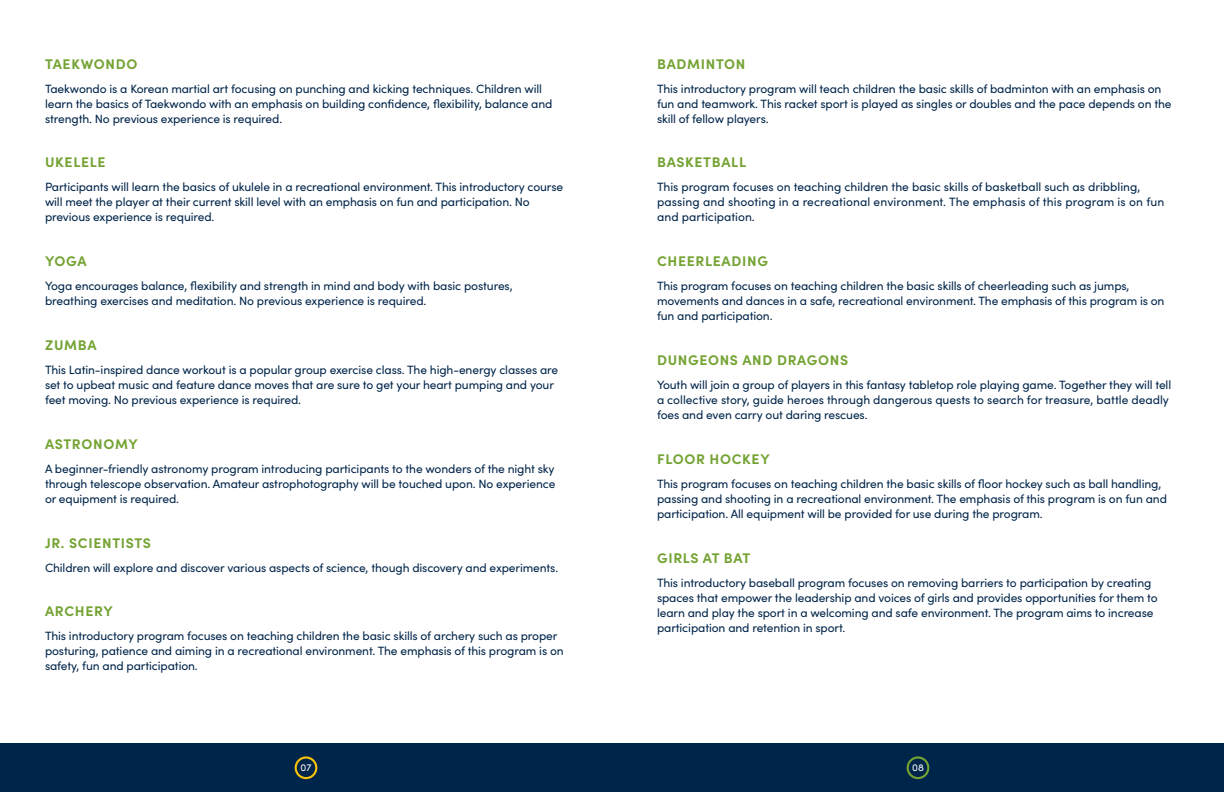
<style>
.page{position:relative;width:1224px;height:792px;background:#fff}
.page>*{position:absolute;margin:0;border:0;box-sizing:border-box;transform-origin:0 0}
.t1{font:700 14px "Sofia Pro";letter-spacing:.05em;color:#74a333}
.t2{font:12px/15px "Sofia Pro";letter-spacing:-.01em;color:#00254a}
.t3{font:10px "Sofia Pro";color:#fff}
</style>
<div class="page">
<div style="left:0;top:743px;width:1224px;height:49px;background:#00254a"></div>
<div style="left:907px;top:756px;width:22px;height:23px;border:2px solid #74a333;border-radius:50%"></div>
<div style="left:295px;top:756px;width:22px;height:23px;border:2px solid #f9c20a;border-radius:50%"></div>
<p class="t1" style="left:45px;top:53px;width:94px">TAEKWONDO</p>
<p class="t2" style="left:45px;top:80px;width:509px">Taekwondo is a Korean martial art focusing on punching and kicking techniques. Children will learn the basics of Taekwondo with an emphasis on building confidence, flexibility, balance and strength. No previous experience is required.</p>
<p class="t1" style="left:45px;top:152px;width:62px">UKELELE</p>
<p class="t2" style="left:45px;top:179px;width:520px">Participants will learn the basics of ukulele in a recreational environment. This introductory course will meet the player at their current skill level with an emphasis on fun and participation. No previous experience is required.</p>
<p class="t1" style="left:45px;top:250px;width:43px">YOGA</p>
<p class="t2" style="left:45px;top:278px;width:469px">Yoga encourages balance, flexibility and strength in mind and body with basic postures, breathing exercises and meditation. No previous experience is required.</p>
<p class="t1" style="left:45px;top:334px;width:53px">ZUMBA</p>
<p class="t2" style="left:45px;top:362px;width:515px">This Latin-inspired dance workout is a popular group exercise class. The high-energy classes are set to upbeat music and feature dance moves that are sure to get your heart pumping and your feet moving. No previous experience is required.</p>
<p class="t1" style="left:45px;top:433px;width:94px">ASTRONOMY</p>
<p class="t2" style="left:45px;top:460px;width:512px;text-align:justify">A beginner-friendly astronomy program introducing participants to the wonders of the night sky through telescope observation. Amateur astrophotography will be touched upon. No experience or equipment is required.</p>
<p class="t1" style="left:45px;top:532px;width:108px">JR. SCIENTISTS</p>
<p class="t2" style="left:45px;top:559px;width:515px">Children will explore and discover various aspects of science, though discovery and experiments.</p>
<p class="t1" style="left:45px;top:601px;width:69px">ARCHERY</p>
<p class="t2" style="left:45px;top:628px;width:520px">This introductory program focuses on teaching children the basic skills of archery such as proper posturing, patience and aiming in a recreational environment. The emphasis of this program is on safety, fun and participation.</p>
<p class="t1" style="left:657px;top:53px;width:90px">BADMINTON</p>
<p class="t2" style="left:657px;top:80px;width:516px">This introductory program will teach children the basic skills of badminton with an emphasis on fun and teamwork. This racket sport is played as singles or doubles and the pace depends on the skill of fellow players.</p>
<p class="t1" style="left:657px;top:152px;width:91px">BASKETBALL</p>
<p class="t2" style="left:657px;top:179px;width:509px">This program focuses on teaching children the basic skills of basketball such as dribbling, passing and shooting in a recreational environment. The emphasis of this program is on fun and participation.</p>
<p class="t1" style="left:657px;top:250px;width:112px">CHEERLEADING</p>
<p class="t2" style="left:657px;top:278px;width:509px">This program focuses on teaching children the basic skills of cheerleading such as jumps, movements and dances in a safe, recreational environment. The emphasis of this program is on fun and participation.</p>
<p class="t1" style="left:657px;top:349px;width:193px">DUNGEONS AND DRAGONS</p>
<p class="t2" style="left:657px;top:377px;width:516px">Youth will join a group of players in this fantasy tabletop role playing game. Together they will tell a collective story, guide heroes through dangerous quests to search for treasure, battle deadly foes and even carry out daring rescues.</p>
<p class="t1" style="left:657px;top:448px;width:114px">FLOOR HOCKEY</p>
<p class="t2" style="left:657px;top:475px;width:512px">This program focuses on teaching children the basic skills of floor hockey such as ball handling, passing and shooting in a recreational environment. The emphasis of this program is on fun and participation. All equipment will be provided for use during the program.</p>
<p class="t1" style="left:657px;top:547px;width:95px">GIRLS AT BAT</p>
<p class="t2" style="left:657px;top:574px;width:502px">This introductory baseball program focuses on removing barriers to participation by creating spaces that empower the leadership and voices of girls and provides opportunities for them to learn and play the sport in a welcoming and safe environment. The program aims to increase participation and retention in sport.</p>
<p class="t3" style="left:301px;top:760px;width:12px">07</p>
<p class="t3" style="left:912px;top:760px;width:13px">08</p>
</div>
